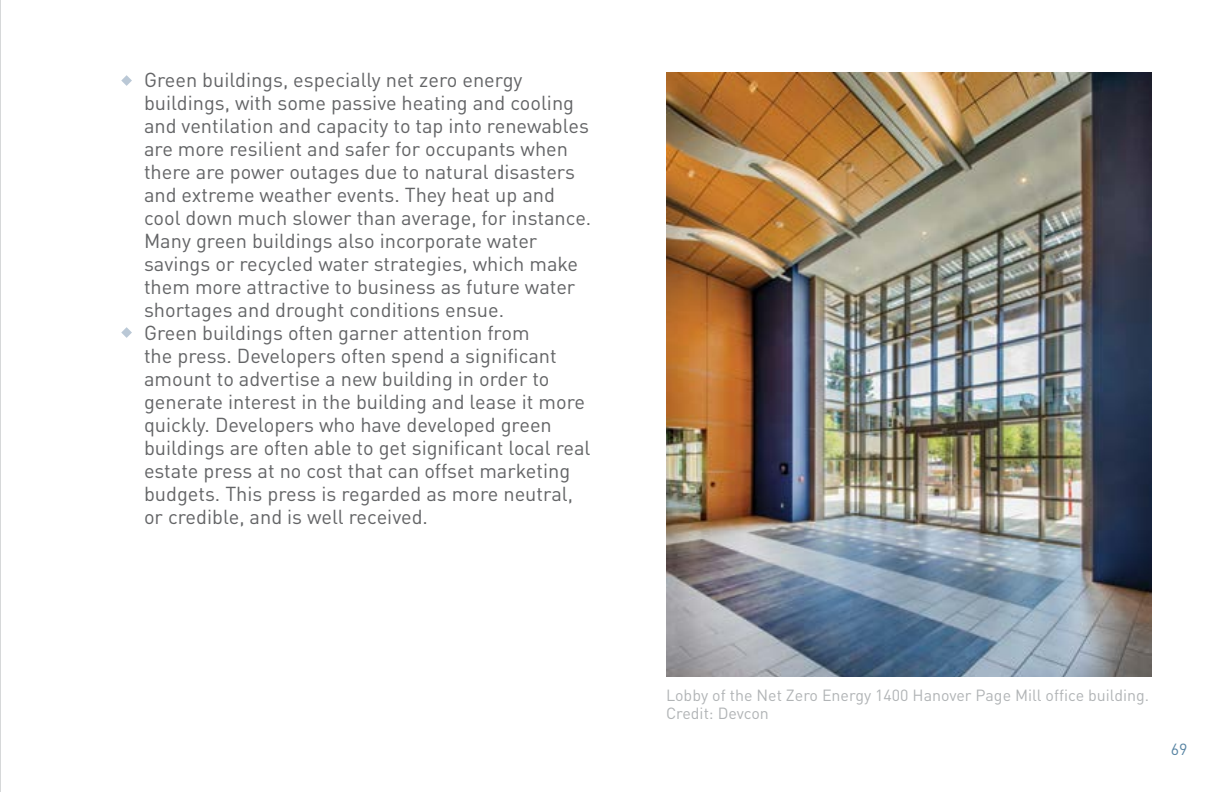
<style>
.page{position:relative;width:1224px;height:792px;background:#fff}
.page>*{position:absolute;margin:0;border:0;box-sizing:border-box;transform-origin:0 0}
.t1{font:20px/23px "DINOT";color:#636466}
.t2{font:16px/18px "DINOT";color:#b1b4b6}
.t3{font:16px "DINOT";color:#5985a4}
.s1{font-size:22px}
</style>
<div class="page">
<hr style="left:0;top:0;width:1px;height:792px;background:#d6d8d9">
<img style="left:666px;top:72px;width:486px;height:605px">
<svg style="left:121px;top:75px;width:11px;height:11px"></svg>
<svg style="left:121px;top:327px;width:11px;height:11px"></svg>
<p class="t1" style="left:144px;top:68px;width:449px;text-indent:-36px"><span class="s1">•</span> Green buildings, especially net zero energy buildings, with some passive heating and cooling and ventilation and capacity to tap into renewables are more resilient and safer for occupants when there are power outages due to natural disasters and extreme weather events. They heat up and cool down much slower than average, for instance.<br>Many green buildings also incorporate water savings or recycled water strategies, which make them more attractive to business as future water shortages and drought conditions ensue.</p>
<p class="t1" style="left:144px;top:321px;width:448px;text-indent:-36px"><span class="s1">•</span> Green buildings often garner attention from<br>the press. Developers often spend a significant amount to advertise a new building in order to generate interest in the building and lease it more quickly. Developers who have developed green buildings are often able to get significant local real estate press at no cost that can offset marketing budgets. This press is regarded as more neutral, or credible, and is well received.</p>
<p class="t2" style="left:666px;top:686px;width:485px">Lobby of the Net Zero Energy 1400 Hanover Page Mill office building.<br>Credit: Devcon</p>
<p class="t3" style="left:1171px;top:739px;width:18px">69</p>
</div>
